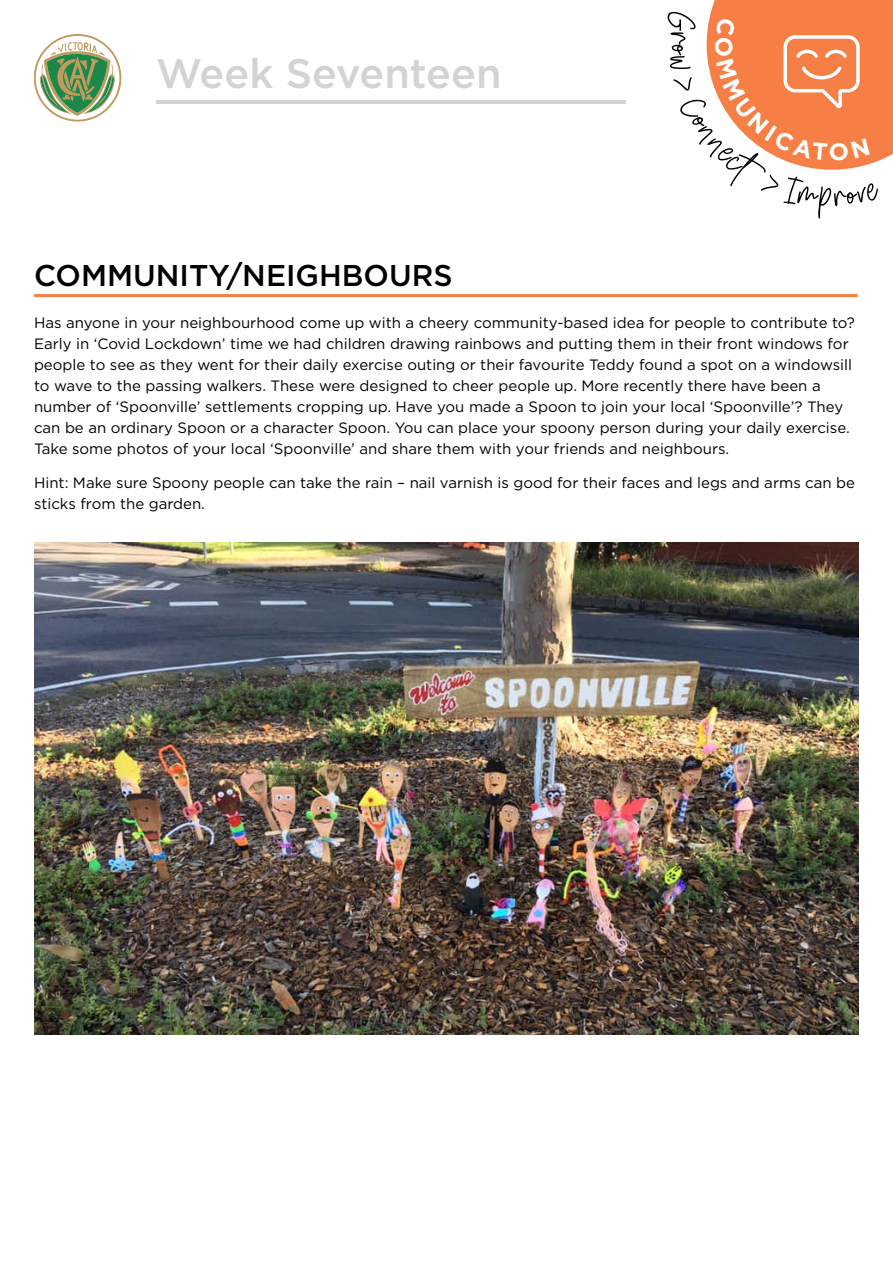
<style>
.page{position:relative;width:893px;height:1263px;background:#fff}
.page>*{position:absolute;margin:0;border:0;box-sizing:border-box;transform-origin:0 0}
.t1{font:500 41.25px "Gotham";color:#d1d3d4}
.t2{font:500 30px "Gotham";color:#000}
.t3{font:15px/21px "Gotham";color:#000}
</style>
<div class="page">
<hr style="left:156px;top:100px;width:469px;height:3px;background:#d1d3d4">
<svg style="left:34px;top:34px;width:87px;height:87px"></svg>
<hr style="left:34px;top:294px;width:824px;height:3px;background:#f57f45">
<img style="left:34px;top:542px;width:825px;height:493px">
<svg style="left:667px;top:0;width:226px;height:218px"></svg>
<h1 class="t1" style="left:156px;top:47px;width:347px">Week Seventeen</h1>
<h2 class="t2" style="left:34px;top:255px;width:420px">COMMUNITY/NEIGHBOURS</h2>
<p class="t3" style="left:34px;top:312px;width:822px">Has anyone in your neighbourhood come up with a cheery community-based idea for people to contribute to?<br>Early in ‘Covid Lockdown’ time we had children drawing rainbows and putting them in their front windows for people to see as they went for their daily exercise outing or their favourite Teddy found a spot on a windowsill to wave to the passing walkers. These were designed to cheer people up. More recently there have been a number of ‘Spoonville’ settlements cropping up. Have you made a Spoon to join your local ‘Spoonville’? They can be an ordinary Spoon or a character Spoon. You can place your spoony person during your daily exercise.<br>Take some photos of your local ‘Spoonville’ and share them with your friends and neighbours.</p>
<p class="t3" style="left:34px;top:471px;width:823px">Hint: Make sure Spoony people can take the rain – nail varnish is good for their faces and legs and arms can be sticks from the garden.</p>
</div>
